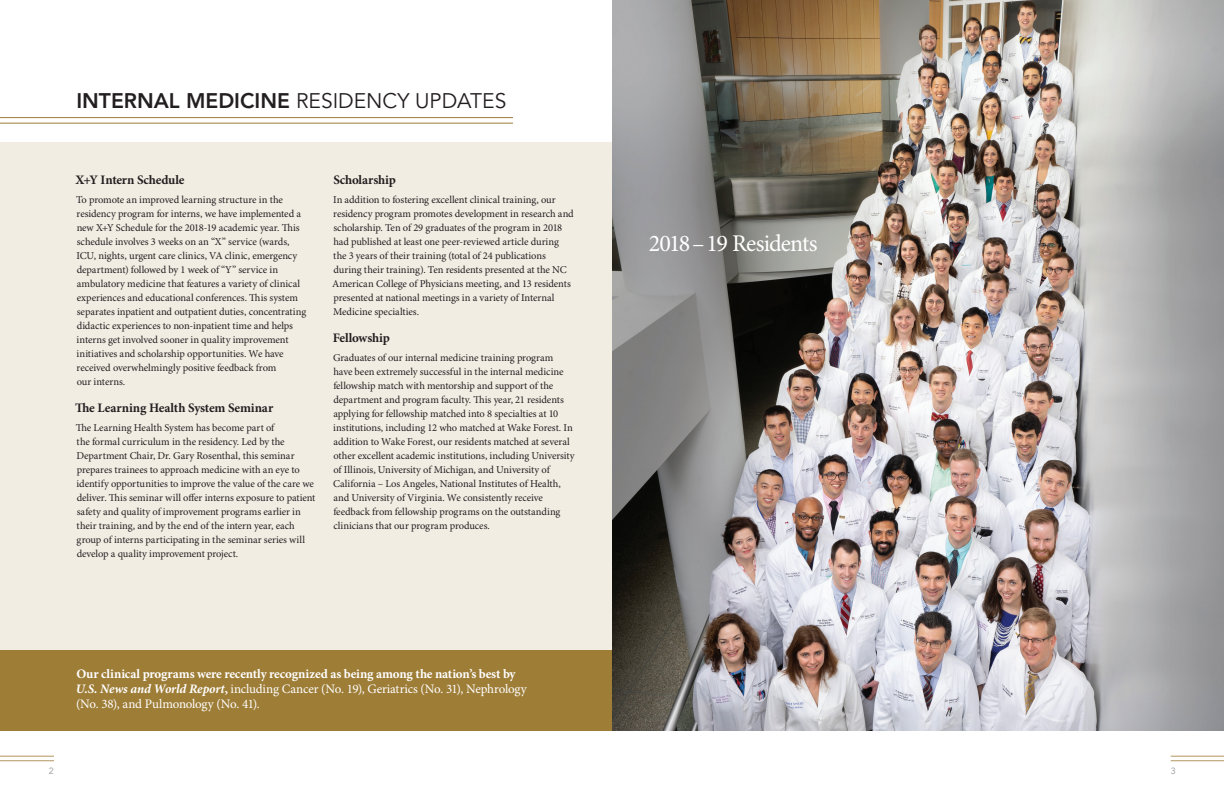
<style>
.page{position:relative;width:1224px;height:792px;background:#fff}
.page>*{position:absolute;margin:0;border:0;box-sizing:border-box;transform-origin:0 0}
.t1{font:24px "Minion Pro";letter-spacing:-.035em;color:#fff}
.t2{font:800 21px "Avenir LT Std";color:#231f20}
.t3{font:13px/15px "Minion Pro";letter-spacing:-.02em;color:#fff}
.t4{font:700 13px "Minion Pro";letter-spacing:-.01em;color:#231f20}
.t5{font:10.5px/14px "Minion Pro";letter-spacing:-.01em;color:#231f20}
.t6{font:9px "Avenir LT Std";color:#939598}
.s1{font-weight:400}
.s2{font-weight:700}
.s3{font-weight:700;font-style:italic}
</style>
<div class="page">
<hr style="left:1171px;top:756px;width:53px;height:1px;background:#b29660">
<hr style="left:0;top:756px;width:54px;height:1px;background:#b29660">
<hr style="left:1171px;top:760px;width:53px;height:1px;background:#b29660">
<hr style="left:0;top:760px;width:54px;height:1px;background:#b29660">
<div style="left:0;top:143px;width:612px;height:507px;background:#f2ede3"></div>
<hr style="left:0;top:123px;width:513px;height:1px;background:#9e7d37">
<hr style="left:0;top:117px;width:513px;height:1px;background:#9e7d37">
<img style="left:612px;top:0;width:612px;height:731px">
<div style="left:0;top:650px;width:612px;height:81px;background:#9e7d37"></div>
<h2 class="t2" style="left:76px;top:88px;width:432px">INTERNAL MEDICINE <span class="s1">RESIDENCY UPDATES</span></h2>
<p class="t4" style="left:75px;top:172px;width:111px">X+Y Intern Schedule</p>
<p class="t5" style="left:76px;top:193px;width:232px">To promote an improved learning structure in the residency program for interns, we have implemented a new X+Y Schedule for the 2018-19 academic year. This schedule involves 3 weeks on an “X” service (wards, ICU, nights, urgent care clinics, VA clinic, emergency department) followed by 1 week of “Y” service in ambulatory medicine that features a variety of clinical experiences and educational conferences. This system separates inpatient and outpatient duties, concentrating didactic experiences to non-inpatient time and helps interns get involved sooner in quality improvement initiatives and scholarship opportunities. We have received overwhelmingly positive feedback from<br>our interns.</p>
<p class="t4" style="left:75px;top:400px;width:200px">The Learning Health System Seminar</p>
<p class="t5" style="left:76px;top:421px;width:241px">The Learning Health System has become part of<br>the formal curriculum in the residency. Led by the Department Chair, Dr. Gary Rosenthal, this seminar prepares trainees to approach medicine with an eye to identify opportunities to improve the value of the care we deliver. This seminar will offer interns exposure to patient safety and quality of improvement programs earlier in their training, and by the end of the intern year, each group of interns participating in the seminar series will develop a quality improvement project.</p>
<p class="t4" style="left:333px;top:172px;width:64px">Scholarship</p>
<p class="t5" style="left:332px;top:193px;width:243px">In addition to fostering excellent clinical training, our residency program promotes development in research and scholarship. Ten of 29 graduates of the program in 2018 had published at least one peer-reviewed article during<br>the 3 years of their training (total of 24 publications during their training). Ten residents presented at the NC American College of Physicians meeting, and 13 residents presented at national meetings in a variety of Internal Medicine specialties.</p>
<p class="t4" style="left:333px;top:330px;width:59px">Fellowship</p>
<p class="t5" style="left:333px;top:351px;width:243px">Graduates of our internal medicine training program have been extremely successful in the internal medicine fellowship match with mentorship and support of the department and program faculty. This year, 21 residents applying for fellowship matched into 8 specialties at 10 institutions, including 12 who matched at Wake Forest. In addition to Wake Forest, our residents matched at several other excellent academic institutions, including University of Illinois, University of Michigan, and University of California – Los Angeles, National Institutes of Health, and University of Virginia. We consistently receive feedback from fellowship programs on the outstanding clinicians that our program produces.</p>
<p class="t3" style="left:76px;top:667px;width:453px"><span class="s2">Our clinical programs were recently recognized as being among the nation’s best by<br></span><span class="s3">U.S. News and World Report</span><span class="s2">,</span> including Cancer (No. 19), Geriatrics (No. 31), Nephrology (No. 38), and Pulmonology (No. 41).</p>
<h1 class="t1" style="left:649px;top:229px;width:171px">2018–19 Residents</h1>
<p class="t6" style="left:49px;top:766px;width:7px">2</p>
<p class="t6" style="left:1171px;top:766px;width:7px">3</p>
</div>
